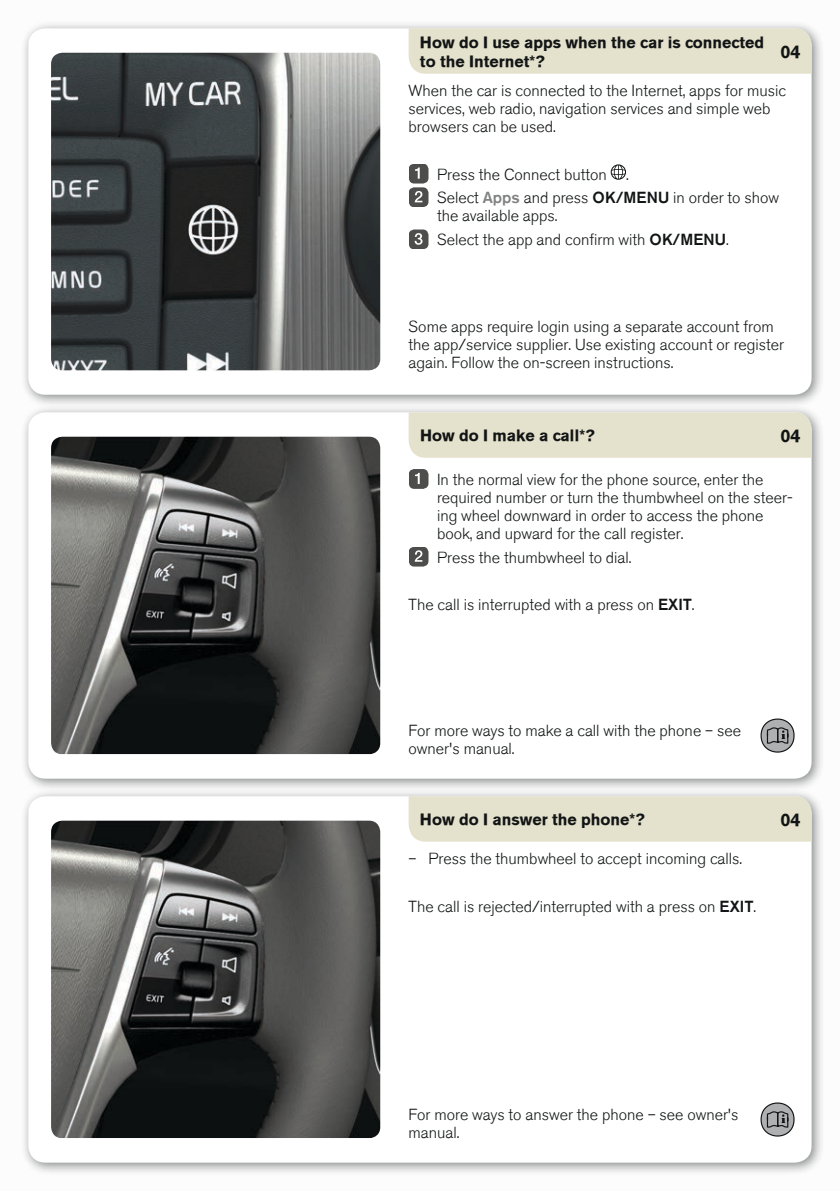
<style>
.page{position:relative;width:840px;height:1191px;background:#fff}
.page>*{position:absolute;margin:0;border:0;box-sizing:border-box;transform-origin:0 0}
.t1{font:700 18px "Volvo Sans";color:#121515}
.t2{font:300 16px/18px "Volvo Sans";color:#121515}
.t3{font:700 16px/19.2px "Volvo Sans";color:#121515}
.s1{color:#818282}
.s2{font-style:inherit}
</style>
<div class="page">
<div style="left:0;top:0;width:839px;height:1191px;background:#f6f6f6"></div>
<div style="left:20px;top:20px;width:804px;height:388px;background:#121515;opacity:.5"></div>
<div style="left:28px;top:28px;width:783px;height:367px;background:#fff;border-radius:17px"></div>
<div style="left:20px;top:404px;width:804px;height:388px;background:#121515;opacity:.5"></div>
<div style="left:28px;top:412px;width:783px;height:366px;background:#fff;border-radius:17px"></div>
<div style="left:20px;top:788px;width:804px;height:388px;background:#121515;opacity:.5"></div>
<div style="left:28px;top:796px;width:783px;height:366px;background:#fff;border-radius:17px"></div>
<div style="left:408px;top:28px;width:403px;height:46px;background:#e4e1cc"></div>
<img style="left:51px;top:53px;width:329px;height:317px">
<div style="left:408px;top:412px;width:403px;height:46px;background:#e4e1cc"></div>
<img style="left:51px;top:437px;width:329px;height:317px">
<div style="left:408px;top:796px;width:403px;height:45px;background:#e4e1cc"></div>
<img style="left:51px;top:820px;width:329px;height:318px">
<svg style="left:610px;top:164px;width:15px;height:16px"></svg>
<svg style="left:409px;top:164px;width:19px;height:43px"></svg>
<svg style="left:409px;top:229px;width:19px;height:20px"></svg>
<svg style="left:409px;top:469px;width:19px;height:20px"></svg>
<svg style="left:409px;top:547px;width:19px;height:19px"></svg>
<svg style="left:760px;top:718px;width:34px;height:34px"></svg>
<svg style="left:760px;top:1102px;width:34px;height:34px"></svg>
<p class="t3" style="left:420px;top:33px;width:345px">How do I use apps when the car is connected to the Internet*?</p>
<p class="t2" style="left:408px;top:82px;width:378px">When the car is connected to the Internet, apps for music services, web radio, navigation services and simple web browsers can be used.</p>
<p class="t2" style="left:437px;top:163px;width:343px;line-height:23.6px">Press the Connect button .<br>Select <span class="s1">Apps</span> and press <span class="s2">OK/MENU</span> in order to show</p>
<p class="t2" style="left:437px;top:204px;width:293px;line-height:23.6px">the available apps.<br>Select the app and confirm with <span class="s2">OK/MENU</span>.</p>
<p class="t1" style="left:780px;top:41px;width:22px">04</p>
<p class="t2" style="left:408px;top:318px;width:377px">Some apps require login using a separate account from the app/service supplier. Use existing account or register again. Follow the on-screen instructions.</p>
<p class="t3" style="left:420px;top:426px;width:176px">How do I make a call*?</p>
<p class="t1" style="left:780px;top:425px;width:22px">04</p>
<p class="t2" style="left:437px;top:471px;width:357px">In the normal view for the phone source, enter the required number or turn the thumbwheel on the steer&shy;ing wheel downward in order to access the phone book, and upward for the call register.</p>
<p class="t2" style="left:437px;top:548px;width:196px">Press the thumbwheel to dial.</p>
<p class="t2" style="left:408px;top:596px;width:287px">The call is interrupted with a press on <span class="s2">EXIT</span>.</p>
<p class="t2" style="left:408px;top:722px;width:334px">For more ways to make a call with the phone – see owner's manual.</p>
<p class="t3" style="left:420px;top:810px;width:226px">How do I answer the phone*?</p>
<p class="t2" style="left:408px;top:850px;width:335px">– Press the thumbwheel to accept incoming calls.</p>
<p class="t2" style="left:408px;top:897px;width:349px">The call is rejected/interrupted with a press on <span class="s2">EXIT</span>.</p>
<p class="t1" style="left:780px;top:809px;width:22px">04</p>
<p class="t2" style="left:408px;top:1105px;width:331px">For more ways to answer the phone – see owner's manual.</p>
</div>
